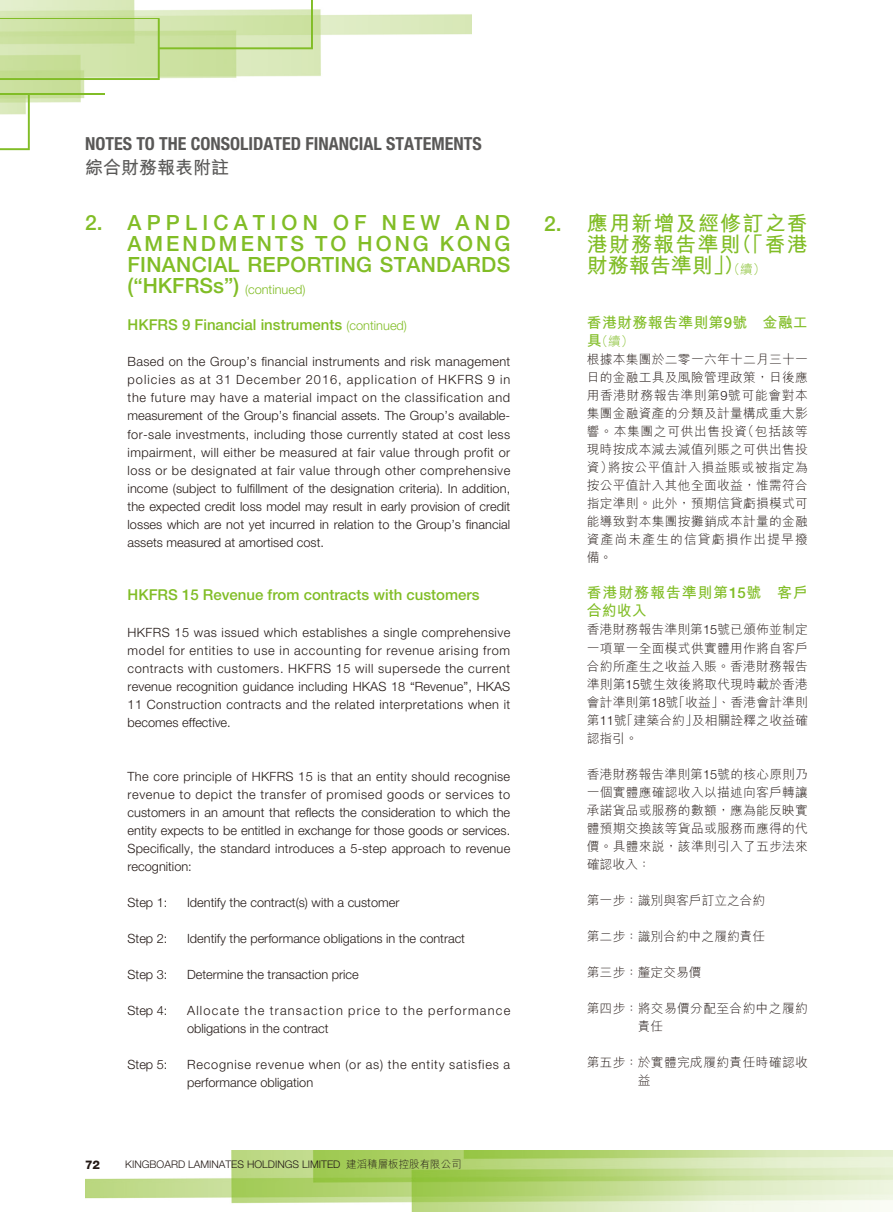
<style>
.page{position:relative;width:893px;height:1212px;background:#fff}
.page>*{position:absolute;margin:0;border:0;box-sizing:border-box;transform-origin:0 0}
.t1{font:500 21px/21px "Helvetica Neue LT Std";letter-spacing:.015em;color:#81bd26;text-align:justify}
.t2{font:21px/21px "M Hei HK Bold E Ten B5 H";letter-spacing:.055em;color:#81bd26;text-align:justify}
.t3{font:700 condensed 18px "Helvetica Neue LT Std";color:#595857}
.t4{font:18px "M Hei HK Bold E Ten B5 H";color:#595857}
.t5{font:500 15px "Helvetica Neue LT Std";color:#81bd26}
.t6{font:15px/18px "M Hei HK Bold E Ten B5 H";letter-spacing:.055em;color:#81bd26}
.t7{font:15px "M Hei HK Bold E Ten B5 H";letter-spacing:.015em;color:#81bd26}
.t8{font:300 12.75px/18px "Helvetica Neue LT Std";color:#231916;text-align:justify}
.t9{font:12.75px/18px "M Hei HK Light E Ten B5 H";letter-spacing:.02em;color:#231916}
.t10{font:300 12.75px/18px "Helvetica Neue LT Std";letter-spacing:.095em;color:#231916}
.t11{font:300 12.75px/18px "Helvetica Neue LT Std";letter-spacing:.06em;color:#231916}
.t12{font:12.75px "M Hei HK Light E Ten B5 H";color:#231916}
.t13{font:300 12.75px "Helvetica Neue LT Std";color:#81bd26}
.t14{font:800 12px "Helvetica Neue LT Std";color:#231916}
.t15{font:300 10.5px "Helvetica Neue LT Std";color:#231916}
.s1{font-weight:500;font-size:21px}
.s2{font-weight:300;font-size:12.75px}
.s3{font-family:"M Hei HK Light E Ten B5 H";font-weight:400}
.s4{font-family:"Helvetica Neue LT Std";font-weight:500}
.s5{font-family:"M Hei HK Light E Ten B5 H";font-size:12.75px}
.s6{font-family:"M Hei HK Bold E Ten B5 H";font-size:15px;color:#81bd26}
.s7{color:#81bd26}
.s8{font-family:"Helvetica Neue LT Std";font-weight:300}
</style>
<div class="page">
<img style="left:0;top:9px;width:472px;height:94px">
<img style="left:85px;top:1150px;width:808px;height:62px">
<svg style="left:0;top:0;width:313px;height:80px;background:#d1e4ac"></svg>
<hr style="left:0;top:93px;width:105px;height:2px;background:#81bd26">
<svg style="left:0;top:95px;width:30px;height:55px"></svg>
<hr style="left:0;top:18px;width:158px;height:1px;background:#81bd26">
<h2 class="t3" style="left:85px;top:137px;width:398px">NOTES TO THE CONSOLIDATED FINANCIAL STATEMENTS</h2>
<h2 class="t4" style="left:85px;top:160px;width:146px">綜合財務報表附註</h2>
<h1 class="t1" style="left:128px;top:215px;width:384px;text-indent:-43px">2. APPLICATION OF NEW AND AMENDMENTS TO HONG KONG FINANCIAL REPORTING STANDARDS</h1>
<p class="t13" style="left:128px;top:285px;width:179px"><span class="s1">(“HKFRSs”)</span> (continued)</p>
<p class="t5" style="left:128px;top:319px;width:281px">HKFRS 9 Financial instruments <span class="s2">(continued)</span></p>
<p class="t8" style="left:128px;top:354px;width:384px">Based on the Group’s financial instruments and risk management policies as at 31 December 2016, application of HKFRS 9 in the future may have a material impact on the classification and measurement of the Group’s financial assets. The Group’s available&shy;for-sale investments, including those currently stated at cost less impairment, will either be measured at fair value through profit or loss or be designated at fair value through other comprehensive income (subject to fulfillment of the designation criteria). In addition, the expected credit loss model may result in early provision of credit losses which are not yet incurred in relation to the Group’s financial assets measured at amortised cost.</p>
<p class="t5" style="left:128px;top:589px;width:354px">HKFRS 15 Revenue from contracts with customers</p>
<p class="t8" style="left:128px;top:624px;width:384px">HKFRS 15 was issued which establishes a single comprehensive model for entities to use in accounting for revenue arising from contracts with customers. HKFRS 15 will supersede the current revenue recognition guidance including HKAS 18 “Revenue”, HKAS 11 Construction contracts and the related interpretations when it becomes effective.</p>
<p class="t8" style="left:128px;top:768px;width:384px">The core principle of HKFRS 15 is that an entity should recognise revenue to depict the transfer of promised goods or services to customers in an amount that reflects the consideration to which the entity expects to be entitled in exchange for those goods or services.<br>Specifically, the standard introduces a 5-step approach to revenue recognition:</p>
<p class="t8" style="left:128px;top:894px;width:41px">Step 1:</p>
<p class="t8" style="left:187px;top:894px;width:214px">Identify the contract(s) with a customer</p>
<p class="t8" style="left:128px;top:930px;width:41px">Step 2:</p>
<p class="t8" style="left:187px;top:930px;width:279px">Identify the performance obligations in the contract</p>
<p class="t8" style="left:128px;top:966px;width:41px">Step 3:</p>
<p class="t8" style="left:187px;top:966px;width:173px">Determine the transaction price</p>
<p class="t8" style="left:128px;top:1002px;width:41px">Step 4:</p>
<p class="t10" style="left:187px;top:1002px;width:325px">Allocate the transaction price to the performance obligations in the contract</p>
<p class="t8" style="left:128px;top:1056px;width:41px">Step 5:</p>
<p class="t11" style="left:187px;top:1056px;width:325px">Recognise revenue when (or as) the entity satisfies a performance obligation</p>
<p class="t14" style="left:85px;top:1160px;width:17px">72</p>
<p class="t15" style="left:125px;top:1161px;width:338px">KINGBOARD LAMINATES HOLDINGS LIMITED <span class="s3">建滔積層板控股有限公司</span></p>
<h1 class="t2" style="left:587px;top:216px;width:223px;text-indent:-43px"><span class="s4">2.</span> 應用新增及經修訂之香港財務報告準則（「香港財務報告準則」）<span class="s5">（續）</span></h1>
<p class="t7" style="left:587px;top:317px;width:223px">香港財務報告準則第<span class="s4">9</span>號 金融工</p>
<p class="t9" style="left:587px;top:334px;width:223px"><span class="s6">具</span><span class="s7">（續）<br></span>根據本集團於二零一六年十二月三十一日的金融工具及風險管理政策，日後應用香港財務報告準則第<span class="s8">9</span>號可能會對本集團金融資產的分類及計量構成重大影響。本集團之可供出售投資（包括該等現時按成本減去減值列賬之可供出售投資）將按公平值計入損益賬或被指定為按公平值計入其他全面收益，惟需符合指定準則。此外，預期信貸虧損模式可能導致對本集團按攤銷成本計量的金融資產尚未產生的信貸虧損作出提早撥備。</p>
<p class="t6" style="left:587px;top:586px;width:223px">香港財務報告準則第<span class="s4">15</span>號 客戶合約收入</p>
<p class="t9" style="left:587px;top:622px;width:223px;text-align:justify">香港財務報告準則第<span class="s8">15</span>號已頒佈並制定一項單一全面模式供實體用作將自客戶合約所產生之收益入賬。香港財務報告準則第<span class="s8">15</span>號生效後將取代現時載於香港會計準則第<span class="s8">18</span>號「收益」、香港會計準則第<span class="s8">11</span>號「建築合約」及相關詮釋之收益確認指引。</p>
<p class="t9" style="left:587px;top:766px;width:223px;text-align:justify">香港財務報告準則第<span class="s8">15</span>號的核心原則乃一個實體應確認收入以描述向客戶轉讓承諾貨品或服務的數額，應為能反映實體預期交換該等貨品或服務而應得的代價。具體來說，該準則引入了五步法來確認收入：</p>
<p class="t12" style="left:587px;top:895px;width:180px">第一步：識別與客戶訂立之合約</p>
<p class="t12" style="left:587px;top:931px;width:180px">第二步：識別合約中之履約責任</p>
<p class="t12" style="left:587px;top:967px;width:116px">第三步：釐定交易價</p>
<p class="t9" style="left:638px;top:1000px;width:172px;text-indent:-51px">第四步：將交易價分配至合約中之履約責任</p>
<p class="t9" style="left:638px;top:1054px;width:172px;text-indent:-51px">第五步：於實體完成履約責任時確認收益</p>
</div>
